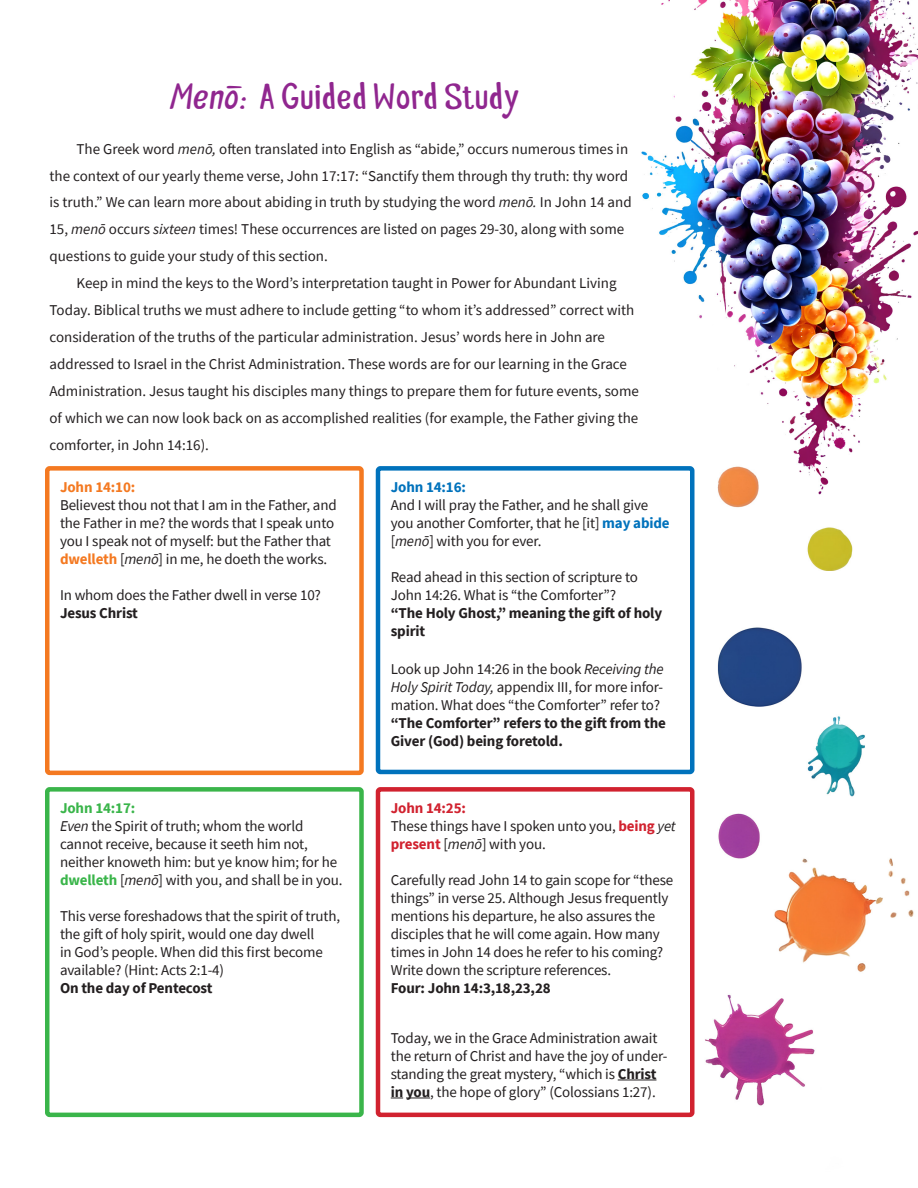
<style>
.page{position:relative;width:918px;height:1188px;background:#fff}
.page>*{position:absolute;margin:0;border:0;box-sizing:border-box;transform-origin:0 0}
.t1{font:45px "Palitoon";color:#90268f}
.t2{font:15px/18px "Source Sans Pro";letter-spacing:-.01em;color:#231f20}
.t3{font:700 15px/18px "Source Sans Pro";letter-spacing:-.01em;color:#231f20}
.t4{font:700 15px "Source Sans Pro";letter-spacing:-.01em;color:#f47921}
.t5{font:700 15px "Source Sans Pro";letter-spacing:-.01em;color:#0072bc}
.s1{font-style:italic}
.s2{font-weight:700;color:#f47921}
.s3{font-weight:700;color:#0072bc}
.s4{font-weight:700;color:#3ab54a}
.s5{font-weight:700;color:#d1222f}
.s6{font-weight:700}
</style>
<div class="page">
<img style="left:470px;top:0;width:448px;height:1118px">
<div style="left:45px;top:466px;width:319px;height:309px;border:5px solid #f47921;border-radius:2px"></div>
<div style="left:376px;top:466px;width:319px;height:308px;border:5px solid #0072bc;border-radius:2px"></div>
<div style="left:45px;top:787px;width:319px;height:330px;border:5px solid #3ab54a;border-radius:2px"></div>
<hr style="left:618px;top:1080px;width:39px;height:1px;background:#231f20">
<svg style="left:391px;top:1098px;width:39px;height:1px"></svg>
<div style="left:376px;top:787px;width:319px;height:330px;border:5px solid #d1222f;border-radius:2px"></div>
<h1 class="t1" style="left:168px;top:81px;width:353px"><span class="s1">Meno</span><sup>–</sup><span class="s1">:</span> A GuidedWord Study</h1>
<p class="t2" style="left:50px;top:136px;width:584px;line-height:26.8px;text-indent:27px">The Greek word <span class="s1">menō,</span> often translated into English as “abide,” occurs numerous times in the context of our yearly theme verse, John 17:17: “Sanctify them through thy truth: thy word is truth.” We can learn more about abiding in truth by studying the word <span class="s1">menō.</span> In John 14 and 15, <span class="s1">menō</span> occurs <span class="s1">sixteen</span> times! These occurrences are listed on pages 29-30, along with some questions to guide your study of this section.</p>
<p class="t2" style="left:50px;top:270px;width:591px;line-height:26.8px;text-indent:27px">Keep in mind the keys to the Word’s interpretation taught in Power for Abundant Living Today. Biblical truths we must adhere to include getting “to whom it’s addressed” correct with consideration of the truths of the particular administration. Jesus’ words here in John are addressed to Israel in the Christ Administration. These words are for our learning in the Grace Administration. Jesus taught his disciples many things to prepare them for future events, some of which we can now look back on as accomplished realities (for example, the Father giving the comforter, in John 14:16).</p>
<p class="t4" style="left:60px;top:482px;width:77px">John 14:10:</p>
<p class="t2" style="left:60px;top:496px;width:278px">Believest thou not that I am in the Father, and the Father in me? the words that I speak unto you I speak not of myself: but the Father that <span class="s2">dwelleth</span> [<span class="s1">menō</span>] in me, he doeth the works.</p>
<p class="t2" style="left:60px;top:586px;width:263px">In whom does the Father dwell in verse 10?</p>
<p class="t3" style="left:60px;top:606px;width:80px">Jesus Christ</p>
<p class="t5" style="left:391px;top:482px;width:77px">John 14:16:</p>
<p class="t2" style="left:391px;top:496px;width:280px">And I will pray the Father, and he shall give you another Comforter, that he [it] <span class="s3">may abide </span>[<span class="s1">menō</span>] with you for ever.</p>
<p class="t2" style="left:391px;top:568px;width:249px">Read ahead in this section of scripture to<br>John 14:26. What is “the Comforter”?</p>
<p class="t3" style="left:391px;top:604px;width:273px">“The Holy Ghost,” meaning the gift of holy spirit</p>
<p class="t2" style="left:391px;top:660px;width:274px;text-align:justify">Look up John 14:26 in the book <span class="s1">Receiving the Holy Spirit Today,</span> appendix III, for more infor&shy;mation. What does “the Comforter” refer to?</p>
<p class="t3" style="left:391px;top:714px;width:277px">“The Comforter” refers to the gift from the<br>Giver (God) being foretold.</p>
<p class="t2" style="left:60px;top:799px;width:284px"><span class="s4">John 14:17:<br></span><span class="s1">Even</span> the Spirit of truth; whom the world cannot receive, because it seeth him not, neither knoweth him: but ye know him; for he <span class="s4">dwelleth</span> [<span class="s1">menō</span>] with you, and shall be in you.</p>
<p class="t2" style="left:60px;top:907px;width:282px">This verse foreshadows that the spirit of truth, the gift of holy spirit, would one day dwell<br>in God’s people. When did this first become available? (Hint: Acts 2:1-4)</p>
<p class="t3" style="left:60px;top:979px;width:154px">On the day of Pentecost</p>
<p class="t2" style="left:391px;top:799px;width:287px"><span class="s5">John 14:25:<br></span>These things have I spoken unto you, <span class="s5">being</span> <span class="s1">yet </span><span class="s5">present</span> [<span class="s1">menō</span>] with you.</p>
<p class="t2" style="left:391px;top:871px;width:284px">Carefully read John 14 to gain scope for “these things” in verse 25. Although Jesus frequently mentions his departure, he also assures the disciples that he will come again. How many times in John 14 does he refer to his coming?<br>Write down the scripture references.</p>
<p class="t3" style="left:391px;top:981px;width:161px">Four: John 14:3,18,23,28</p>
<p class="t2" style="left:391px;top:1029px;width:278px">Today, we in the Grace Administration await the return of Christ and have the joy of under&shy;standing the great mystery, “which is <span class="s6">Christ in you</span>, the hope of glory” (Colossians 1:27).</p>
</div>
